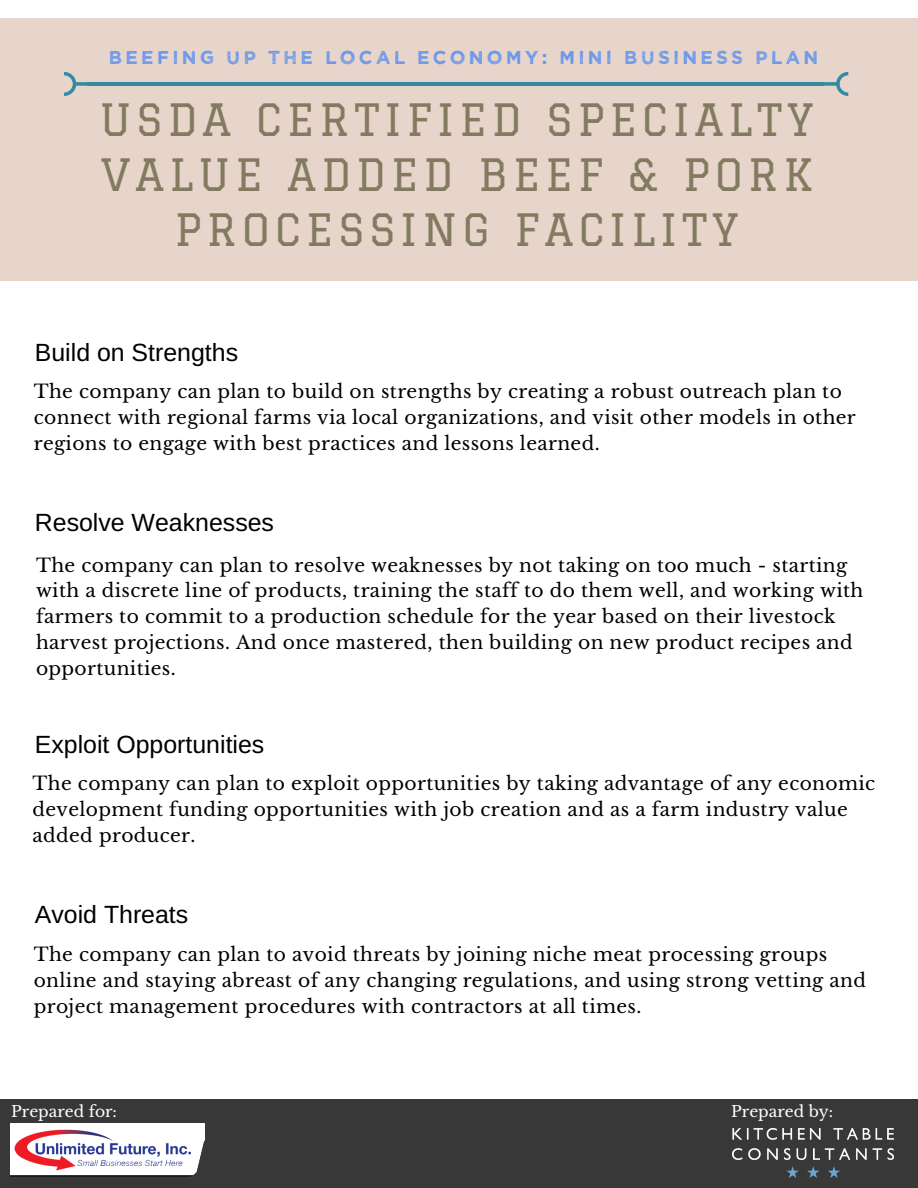
<style>
.page{position:relative;width:918px;height:1188px;background:#fff}
.page>*{position:absolute;margin:0;border:0;box-sizing:border-box;transform-origin:0 0}
.t1{font:43.65px/55.2px "Graduate";letter-spacing:.11em;color:#827b60;text-align:center}
.t2{font:24.9px "Arimo";color:#000}
.t3{font:18.75px/25.8px "Libre Baskerville";letter-spacing:.02em;color:#000}
.t4{font:18.75px "Wicked Grit";letter-spacing:.17em;color:#6495ed}
.t5{font:15.6px "Libre Baskerville";color:#fff}
</style>
<div class="page">
<div style="left:0;top:1099px;width:918px;height:89px;background:#383838"></div>
<div style="left:0;top:18px;width:918px;height:262px;background:#e7d5cc"></div>
<hr style="left:88px;top:82px;width:736px;height:4px;background:#318ba2">
<svg style="left:824px;top:72px;width:24px;height:24px"></svg>
<svg style="left:64px;top:72px;width:24px;height:24px"></svg>
<img style="left:732px;top:1128px;width:161px;height:50px">
<img style="left:10px;top:1124px;width:195px;height:53px">
<p class="t4" style="left:109px;top:47px;width:711px">BEEFING UP THE LOCAL ECONOMY: MINI BUSINESS PLAN</p>
<h1 class="t1" style="left:100px;top:91px;width:716px">USDA CERTIFIED SPECIALTY<br>VALUE ADDED BEEF &amp; PORK<br>PROCESSING FACILITY</h1>
<h2 class="t2" style="left:35px;top:339px;width:205px">Build on Strengths</h2>
<p class="t3" style="left:34px;top:379px;width:824px">The company can plan to build on strengths by creating a robust outreach plan to connect with regional farms via local organizations, and visit other models in other regions to engage with best practices and lessons learned.</p>
<h2 class="t2" style="left:35px;top:508px;width:241px">Resolve Weaknesses</h2>
<p class="t3" style="left:36px;top:552px;width:829px">The company can plan to resolve weaknesses by not taking on too much - starting with a discrete line of products, training the staff to do them well, and working with farmers to commit to a production schedule for the year based on their livestock harvest projections. And once mastered, then building on new product recipes and opportunities.</p>
<h2 class="t2" style="left:35px;top:730px;width:231px">Exploit Opportunities</h2>
<p class="t3" style="left:33px;top:770px;width:844px">The company can plan to exploit opportunities by taking advantage of any economic development funding opportunities with job creation and as a farm industry value added producer.</p>
<h2 class="t2" style="left:35px;top:900px;width:155px">Avoid Threats</h2>
<p class="t3" style="left:34px;top:941px;width:834px">The company can plan to avoid threats by joining niche meat processing groups online and staying abreast of any changing regulations, and using strong vetting and project management procedures with contractors at all times.</p>
<p class="t5" style="left:11px;top:1102px;width:107px">Prepared for:</p>
<p class="t5" style="left:731px;top:1102px;width:103px">Prepared by:</p>
</div>
